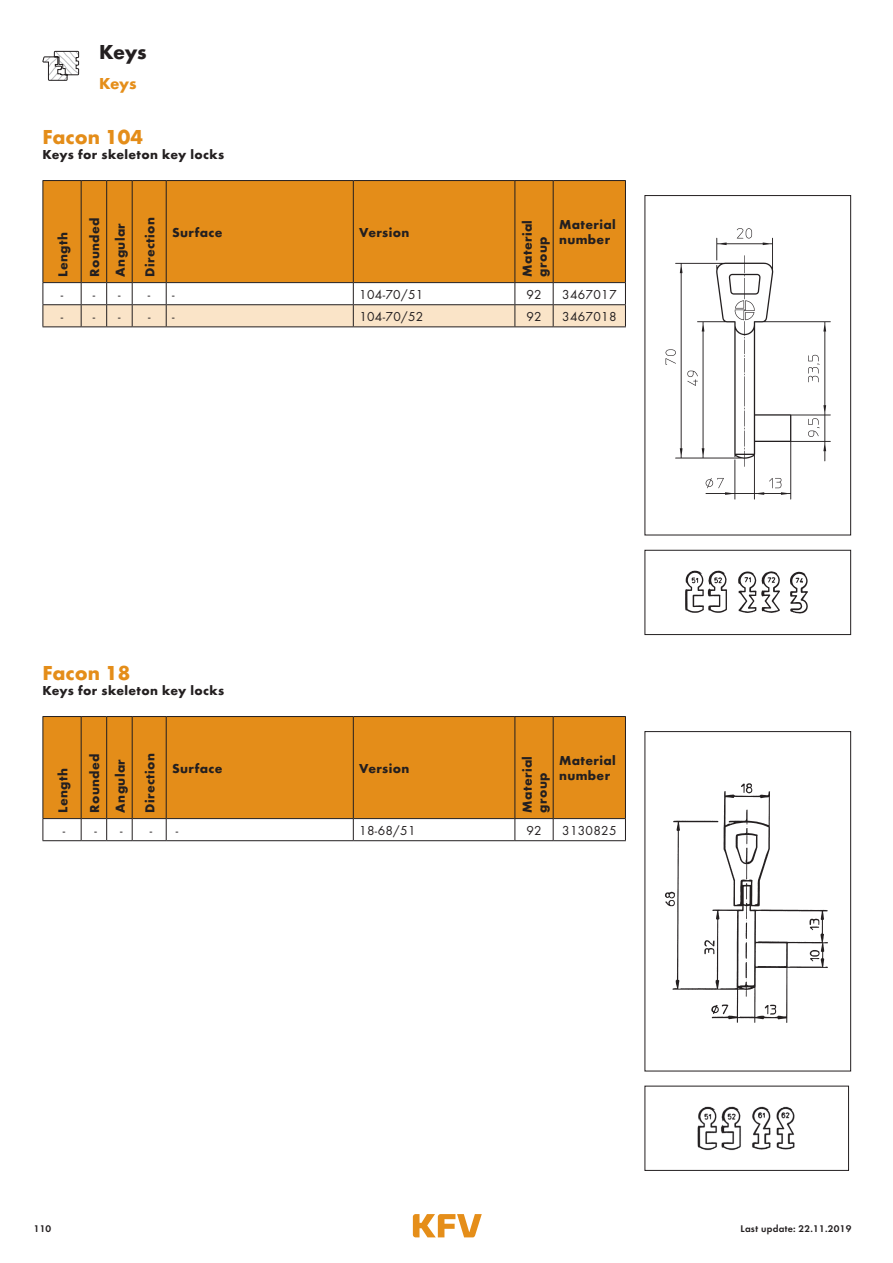
<style>
.page{position:relative;width:893px;height:1263px;background:#fff}
.page>*{position:absolute;margin:0;border:0;box-sizing:border-box;transform-origin:0 0}
.t1{font:700 21px "Futura";color:#e48d19}
.t2{font:700 21px "Futura";color:#231f20}
.t3{font:700 16.5px "Futura";color:#e58e19}
.t4{font:700 13.5px/15px "Futura";letter-spacing:.025em;color:#231f20}
.t5{font:13.5px "Futura Boo";letter-spacing:.025em;color:#231f20}
.t6{font:10.05px "Futura Dem";letter-spacing:.025em;color:#231f20}
</style>
<div class="page">
<svg style="left:413px;top:1214px;width:69px;height:23px"></svg>
<svg style="left:42px;top:50px;width:38px;height:31px"></svg>
<div style="left:44px;top:181px;width:581px;height:101px;background:#e48d19"></div>
<hr style="left:43px;top:180px;width:38px;height:1px;background:#231f20">
<hr style="left:43px;top:181px;width:1px;height:101px;background:#231f20">
<hr style="left:81px;top:181px;width:1px;height:101px;background:#231f20">
<svg style="left:81px;top:180px;width:51px;height:1px"></svg>
<hr style="left:106px;top:181px;width:1px;height:101px;background:#231f20">
<hr style="left:132px;top:180px;width:34px;height:1px;background:#231f20">
<hr style="left:132px;top:181px;width:1px;height:101px;background:#231f20">
<hr style="left:166px;top:180px;width:187px;height:1px;background:#231f20">
<hr style="left:166px;top:181px;width:1px;height:101px;background:#231f20">
<hr style="left:353px;top:180px;width:162px;height:1px;background:#231f20">
<hr style="left:353px;top:181px;width:1px;height:101px;background:#231f20">
<hr style="left:515px;top:180px;width:38px;height:1px;background:#231f20">
<hr style="left:514px;top:181px;width:1px;height:101px;background:#231f20">
<hr style="left:553px;top:180px;width:73px;height:1px;background:#231f20">
<hr style="left:553px;top:181px;width:1px;height:101px;background:#231f20">
<hr style="left:625px;top:181px;width:1px;height:101px;background:#231f20">
<svg style="left:43px;top:282px;width:583px;height:45px"></svg>
<hr style="left:132px;top:326px;width:34px;height:1px;background:#231f20">
<hr style="left:166px;top:326px;width:187px;height:1px;background:#231f20">
<hr style="left:353px;top:326px;width:162px;height:1px;background:#231f20">
<hr style="left:515px;top:326px;width:38px;height:1px;background:#231f20">
<hr style="left:553px;top:326px;width:73px;height:1px;background:#231f20">
<img style="left:665px;top:228px;width:166px;height:272px">
<div style="left:644px;top:195px;width:207px;height:340px;border:1px solid #231f20"></div>
<img style="left:685px;top:570px;width:123px;height:44px">
<div style="left:644px;top:550px;width:207px;height:85px;border:1px solid #231f20"></div>
<div style="left:44px;top:717px;width:581px;height:101px;background:#e48d19"></div>
<hr style="left:43px;top:716px;width:38px;height:1px;background:#231f20">
<hr style="left:43px;top:717px;width:1px;height:101px;background:#231f20">
<hr style="left:81px;top:717px;width:1px;height:101px;background:#231f20">
<svg style="left:81px;top:716px;width:51px;height:1px"></svg>
<hr style="left:106px;top:717px;width:1px;height:101px;background:#231f20">
<hr style="left:132px;top:716px;width:34px;height:1px;background:#231f20">
<hr style="left:132px;top:717px;width:1px;height:101px;background:#231f20">
<hr style="left:166px;top:716px;width:187px;height:1px;background:#231f20">
<hr style="left:166px;top:717px;width:1px;height:101px;background:#231f20">
<hr style="left:353px;top:716px;width:162px;height:1px;background:#231f20">
<hr style="left:353px;top:717px;width:1px;height:101px;background:#231f20">
<hr style="left:515px;top:716px;width:38px;height:1px;background:#231f20">
<hr style="left:514px;top:717px;width:1px;height:101px;background:#231f20">
<hr style="left:553px;top:716px;width:73px;height:1px;background:#231f20">
<hr style="left:553px;top:717px;width:1px;height:101px;background:#231f20">
<hr style="left:625px;top:717px;width:1px;height:101px;background:#231f20">
<svg style="left:43px;top:818px;width:583px;height:23px"></svg>
<hr style="left:132px;top:840px;width:34px;height:1px;background:#231f20">
<hr style="left:166px;top:840px;width:187px;height:1px;background:#231f20">
<hr style="left:353px;top:840px;width:162px;height:1px;background:#231f20">
<hr style="left:515px;top:840px;width:38px;height:1px;background:#231f20">
<hr style="left:553px;top:840px;width:73px;height:1px;background:#231f20">
<img style="left:665px;top:783px;width:163px;height:240px">
<div style="left:644px;top:731px;width:207px;height:340px;border:1px solid #231f20"></div>
<img style="left:697px;top:1106px;width:98px;height:45px">
<div style="left:644px;top:1086px;width:205px;height:85px;border:1px solid #231f20"></div>
<h1 class="t2" style="left:99px;top:39px;width:49px">Keys</h1>
<p class="t3" style="left:99px;top:73px;width:39px">Keys</p>
<h1 class="t1" style="left:43px;top:124px;width:102px">Facon 104</h1>
<p class="t4" style="left:43px;top:147px;width:183px">Keys for skeleton key locks</p>
<p class="t4" style="left:82px;top:277px;width:61px;line-height:25.5px;rotate:-90deg">Rounded<br>Angular</p>
<p class="t4" style="left:142px;top:277px;width:61px;rotate:-90deg">Direction</p>
<p class="t4" style="left:172px;top:225px;width:52px">Surface</p>
<p class="t4" style="left:359px;top:225px;width:51px">Version</p>
<p class="t4" style="left:520px;top:277px;width:58px;rotate:-90deg">Material group</p>
<p class="t4" style="left:559px;top:217px;width:58px">Material number</p>
<p class="t5" style="left:61px;top:286px;width:36px">- -</p>
<p class="t5" style="left:118px;top:286px;width:34px">- -</p>
<p class="t5" style="left:172px;top:286px;width:4px">-</p>
<p class="t5" style="left:359px;top:286px;width:65px">104-70/51</p>
<p class="t5" style="left:526px;top:286px;width:17px">92</p>
<p class="t5" style="left:562px;top:286px;width:56px">3467017</p>
<p class="t5" style="left:61px;top:308px;width:36px">- -</p>
<p class="t5" style="left:118px;top:308px;width:34px">- -</p>
<p class="t5" style="left:172px;top:308px;width:4px">-</p>
<p class="t5" style="left:359px;top:308px;width:65px">104-70/52</p>
<p class="t5" style="left:526px;top:308px;width:17px">92</p>
<p class="t5" style="left:562px;top:308px;width:56px">3467018</p>
<p class="t4" style="left:55px;top:277px;width:46px;rotate:-90deg">Length</p>
<h1 class="t1" style="left:43px;top:660px;width:89px">Facon 18</h1>
<p class="t4" style="left:43px;top:683px;width:183px">Keys for skeleton key locks</p>
<p class="t4" style="left:82px;top:812px;width:61px;line-height:25.5px;rotate:-90deg">Rounded<br>Angular</p>
<p class="t4" style="left:142px;top:812px;width:61px;rotate:-90deg">Direction</p>
<p class="t4" style="left:172px;top:761px;width:52px">Surface</p>
<p class="t4" style="left:359px;top:761px;width:51px">Version</p>
<p class="t4" style="left:520px;top:812px;width:58px;rotate:-90deg">Material group</p>
<p class="t4" style="left:559px;top:753px;width:58px">Material number</p>
<p class="t5" style="left:63px;top:822px;width:36px">- -</p>
<p class="t5" style="left:120px;top:822px;width:34px">- -</p>
<p class="t5" style="left:176px;top:822px;width:4px">-</p>
<p class="t5" style="left:359px;top:822px;width:58px">18-68/51</p>
<p class="t5" style="left:526px;top:822px;width:17px">92</p>
<p class="t5" style="left:562px;top:822px;width:56px">3130825</p>
<p class="t4" style="left:55px;top:812px;width:46px;rotate:-90deg">Length</p>
<p class="t6" style="left:34px;top:1221px;width:19px">110</p>
<p class="t6" style="left:740px;top:1221px;width:113px">Last update: 22.11.2019</p>
</div>
